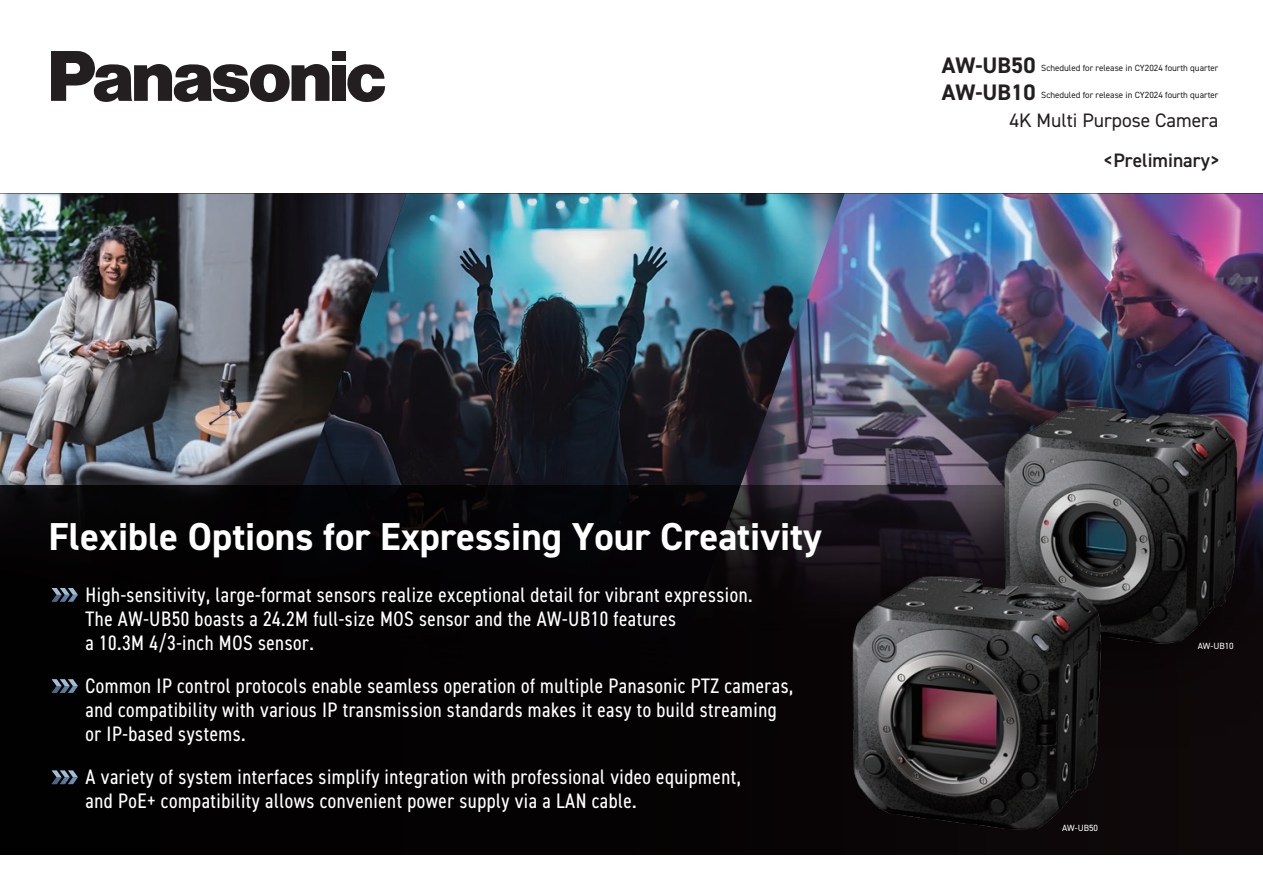
<style>
.page{position:relative;width:1263px;height:893px;background:#fff}
.page>*{position:absolute;margin:0;border:0;box-sizing:border-box;transform-origin:0 0}
.t1{font:700 39px "DIN2014";color:#fff}
.t2{font:700 22.5px "DIN2014";color:#231f20}
.t3{font:condensed 21px/24px "DIN2014";letter-spacing:.025em;color:#fff}
.t4{font:19.5px "DIN2014";color:#231f20}
.t5{font:600 19.5px "DIN2014";color:#231f20}
.t6{font:9px "DIN2014";color:#231f20}
.t7{font:9px "DIN2014";color:#fff}
</style>
<div class="page">
<svg style="left:347px;top:64px;width:38px;height:38px"></svg>
<div style="left:332px;top:51px;width:14px;height:9px;background:#231f20"></div>
<div style="left:332px;top:65px;width:14px;height:36px;background:#231f20"></div>
<svg style="left:51px;top:51px;width:278px;height:51px"></svg>
<img style="left:407px;top:193px;width:268px;height:293px">
<img style="left:675px;top:193px;width:588px;height:293px">
<img style="left:0;top:193px;width:407px;height:293px">
<div style="left:0;top:486px;width:1263px;height:369px;background:#040203"></div>
<svg style="left:52px;top:588px;width:26px;height:14px"></svg>
<svg style="left:52px;top:679px;width:26px;height:14px"></svg>
<svg style="left:52px;top:770px;width:26px;height:14px"></svg>
<img style="left:876px;top:279px;width:387px;height:492px">
<img style="left:995px;top:399px;width:251px;height:253px">
<img style="left:843px;top:567px;width:270px;height:263px">
<p class="t2" style="left:942px;top:50px;width:95px">AW-UB50</p>
<p class="t6" style="left:1041px;top:62px;width:179px">Scheduled for release in CY2024 fourth quarter</p>
<p class="t2" style="left:942px;top:77px;width:95px">AW-UB10</p>
<p class="t6" style="left:1041px;top:89px;width:179px">Scheduled for release in CY2024 fourth quarter</p>
<p class="t4" style="left:1009px;top:108px;width:211px">4K Multi Purpose Camera</p>
<p class="t5" style="left:1103px;top:148px;width:118px">&lt;Preliminary&gt;</p>
<h1 class="t1" style="left:49px;top:511px;width:775px">Flexible Options for Expressing Your Creativity</h1>
<p class="t3" style="left:86px;top:582px;width:669px">High-sensitivity, large-format sensors realize exceptional detail for vibrant expression.<br>The AW-UB50 boasts a 24.2M full-size MOS sensor and the AW-UB10 features<br>a 10.3M 4/3-inch MOS sensor.</p>
<p class="t3" style="left:86px;top:673px;width:709px">Common IP control protocols enable seamless operation of multiple Panasonic PTZ cameras, and compatibility with various IP transmission standards makes it easy to build streaming or IP-based systems.</p>
<p class="t3" style="left:86px;top:764px;width:657px">A variety of system interfaces simplify integration with professional video equipment, and PoE+ compatibility allows convenient power supply via a LAN cable.</p>
<p class="t7" style="left:1062px;top:822px;width:38px">AW-UB50</p>
<p class="t7" style="left:1198px;top:641px;width:38px">AW-UB10</p>
</div>
